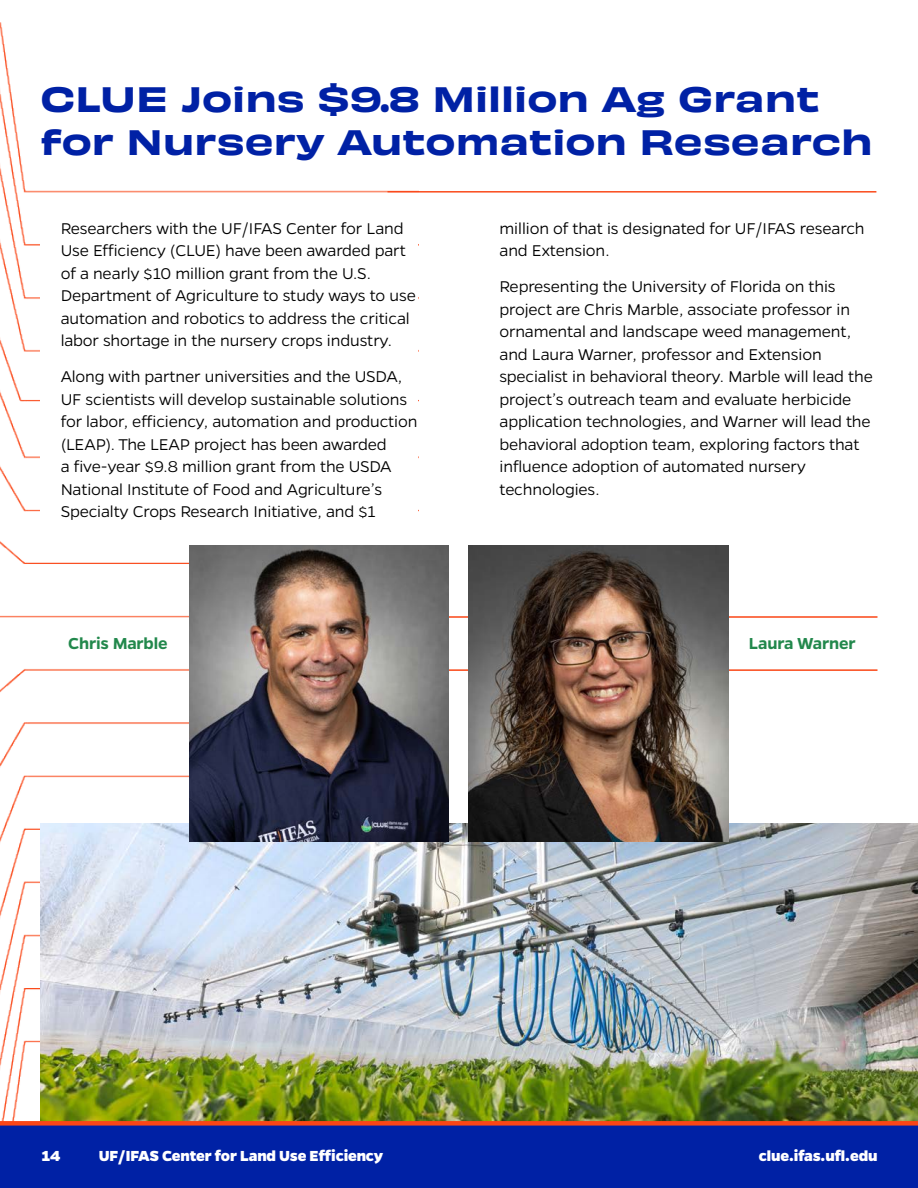
<style>
.page{position:relative;width:918px;height:1188px;background:#fff}
.page>*{position:absolute;margin:0;border:0;box-sizing:border-box;transform-origin:0 0}
.t1{font:33px/43.5px "Obviously Wide Semi";color:#0021a5}
.t2{font:600 18px "Gentona";letter-spacing:-.01em;color:#22884c}
.t3{font:300 17.7px/22.5px "Gentona";letter-spacing:-.01em;color:#000}
.t4{font:800 16.5px "Gentona";letter-spacing:-.01em;color:#fff}
</style>
<div class="page">
<hr style="left:388px;top:191px;width:488px;height:2px;background:#fa4616">
<img style="left:0;top:22px;width:419px;height:1099px">
<hr style="left:440px;top:616px;width:438px;height:2px;background:#fa4616">
<hr style="left:440px;top:669px;width:438px;height:2px;background:#fa4616">
<div style="left:40px;top:220px;width:378px;height:303px;background:#fff"></div>
<img style="left:40px;top:824px;width:878px;height:297px">
<img style="left:189px;top:545px;width:260px;height:297px">
<img style="left:469px;top:545px;width:260px;height:297px">
<div style="left:0;top:1123px;width:918px;height:65px;background:#0021a5"></div>
<div style="left:0;top:1121px;width:918px;height:5px;background:#fa4616"></div>
<h2 class="t1" style="left:40px;top:74px;width:834px">CLUE Joins $9.8 Million Ag Grant for Nursery Automation Research</h2>
<p class="t3" style="left:61px;top:217px;width:357px">Researchers with the UF/IFAS Center for Land Use Efficiency (CLUE) have been awarded part of a nearly $10 million grant from the U.S.<br>Department of Agriculture to study ways to use automation and robotics to address the critical labor shortage in the nursery crops industry.</p>
<p class="t3" style="left:61px;top:365px;width:358px">Along with partner universities and the USDA, UF scientists will develop sustainable solutions for labor, efficiency, automation and production (LEAP). The LEAP project has been awarded<br>a five-year $9.8 million grant from the USDA National Institute of Food and Agriculture’s Specialty Crops Research Initiative, and $1</p>
<p class="t3" style="left:500px;top:217px;width:367px">million of that is designated for UF/IFAS research and Extension.</p>
<p class="t3" style="left:500px;top:275px;width:375px">Representing the University of Florida on this project are Chris Marble, associate professor in ornamental and landscape weed management, and Laura Warner, professor and Extension specialist in behavioral theory. Marble will lead the project’s outreach team and evaluate herbicide application technologies, and Warner will lead the behavioral adoption team, exploring factors that influence adoption of automated nursery technologies.</p>
<p class="t2" style="left:68px;top:634px;width:101px">Chris Marble</p>
<p class="t2" style="left:749px;top:634px;width:108px">Laura Warner</p>
<p class="t4" style="left:42px;top:1146px;width:20px">14</p>
<p class="t4" style="left:99px;top:1146px;width:286px">UF/IFAS Center for Land Use Efficiency</p>
<p class="t4" style="left:759px;top:1146px;width:120px">clue.ifas.ufl.edu</p>
</div>
